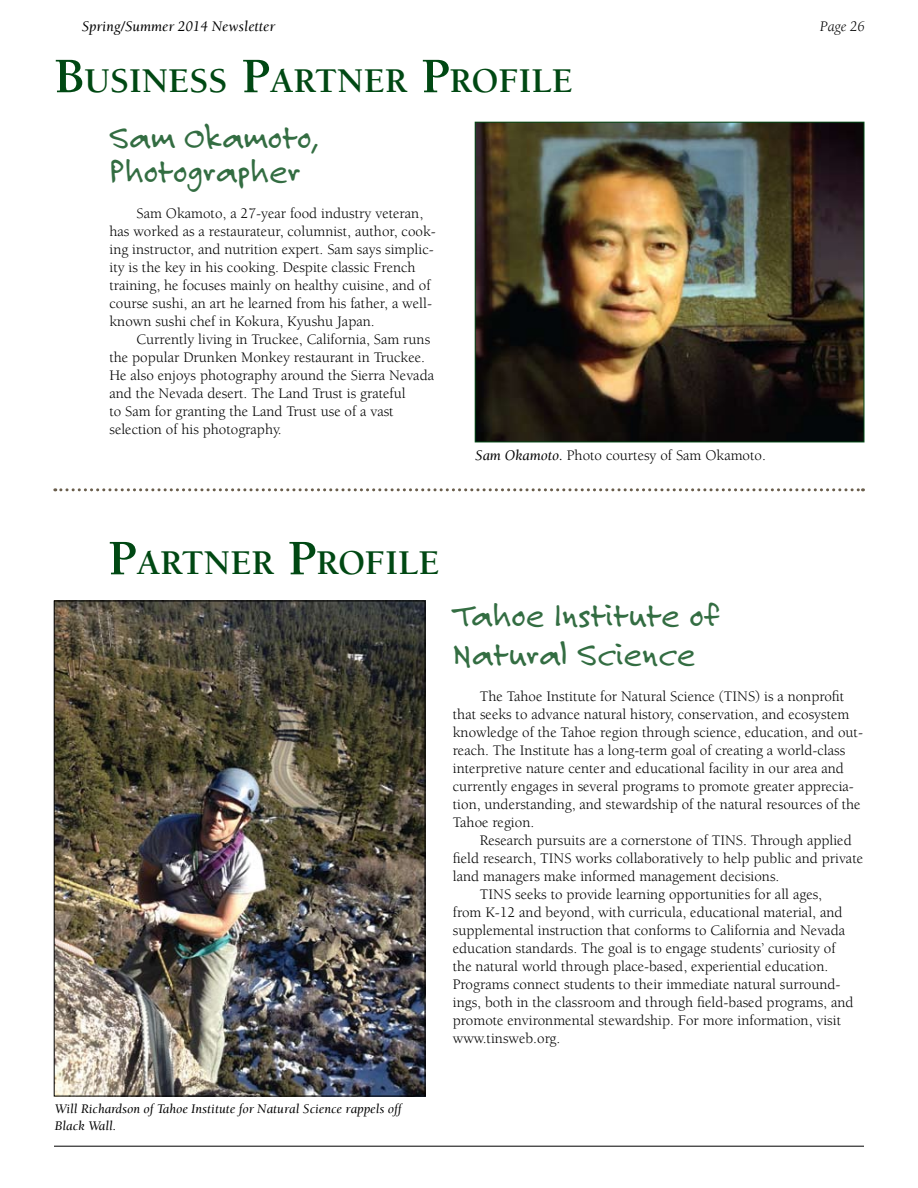
<style>
.page{position:relative;width:918px;height:1188px;background:#fff}
.page>*{position:absolute;margin:0;border:0;box-sizing:border-box;transform-origin:0 0}
.t1{font:36px/34.5px "Felt Tip Roman";color:#336d42}
.t2{font:700 35.7px "Berkeley";color:#004813}
.t3{font:15px/18px "Berkeley";color:#000}
.t4{font:italic 15px "Berkeley";color:#000}
.t5{font:italic 15px "Berkeley";color:#000}
.t6{font:italic 13.5px/16.5px "Berkeley";color:#000}
.s1{font-size:51px}
.s2{font-style:italic}
</style>
<div class="page">
<hr style="left:54px;top:1146px;width:810px;height:1px;background:#000">
<svg style="left:55px;top:488px;width:809px;height:3px"></svg>
<img style="left:477px;top:124px;width:385px;height:316px">
<div style="left:475px;top:122px;width:389px;height:320px;border:1px solid #004813"></div>
<img style="left:56px;top:603px;width:367px;height:491px">
<p class="t4" style="left:82px;top:18px;width:195px">Spring/Summer 2014 Newsletter</p>
<p class="t5" style="left:820px;top:18px;width:46px">Page 26</p>
<h2 class="t2" style="left:54px;top:62px;width:521px"><span class="s1">B</span>USINESS <span class="s1">P</span>ARTNER <span class="s1">P</span>ROFILE</h2>
<h1 class="t1" style="left:110px;top:120px;width:210px">Sam Okamoto,<br>Photographer</h1>
<p class="t3" style="left:110px;top:205px;width:328px;text-indent:27px">Sam Okamoto, a 27-year food industry veteran, has worked as a restaurateur, columnist, author, cook&shy;ing instructor, and nutrition expert. Sam says simplic&shy;ity is the key in his cooking. Despite classic French training, he focuses mainly on healthy cuisine, and of course sushi, an art he learned from his father, a well&shy;known sushi chef in Kokura, Kyushu Japan.</p>
<p class="t3" style="left:110px;top:331px;width:326px;text-indent:27px">Currently living in Truckee, California, Sam runs the popular Drunken Monkey restaurant in Truckee.<br>He also enjoys photography around the Sierra Nevada and the Nevada desert. The Land Trust is grateful<br>to Sam for granting the Land Trust use of a vast selection of his photography.</p>
<p class="t3" style="left:475px;top:447px;width:292px"><span class="s2">Sam Okamoto.</span> Photo courtesy of Sam Okamoto.</p>
<h2 class="t2" style="left:108px;top:544px;width:333px"><span class="s1">P</span>ARTNER <span class="s1">P</span>ROFILE</h2>
<h1 class="t1" style="left:453px;top:595px;width:268px;line-height:39px">Tahoe Institute of<br>Natural Science</h1>
<p class="t3" style="left:453px;top:688px;width:412px;text-indent:27px">The Tahoe Institute for Natural Science (TINS) is a nonprofit that seeks to advance natural history, conservation, and ecosystem knowledge of the Tahoe region through science, education, and out&shy;reach. The Institute has a long-term goal of creating a world-class interpretive nature center and educational facility in our area and currently engages in several programs to promote greater apprecia&shy;tion, understanding, and stewardship of the natural resources of the Tahoe region.</p>
<p class="t3" style="left:480px;top:832px;width:373px">Research pursuits are a cornerstone of TINS. Through applied</p>
<p class="t3" style="left:453px;top:850px;width:412px">field research, TINS works collaboratively to help public and private</p>
<p class="t3" style="left:453px;top:868px;width:328px">land managers make informed management decisions.</p>
<p class="t3" style="left:480px;top:886px;width:344px">TINS seeks to provide learning opportunities for all ages,</p>
<p class="t3" style="left:453px;top:904px;width:391px">from K-12 and beyond, with curricula, educational material, and</p>
<p class="t3" style="left:453px;top:922px;width:394px">supplemental instruction that conforms to California and Nevada</p>
<p class="t3" style="left:453px;top:940px;width:384px">education standards. The goal is to engage students’ curiosity of</p>
<p class="t3" style="left:453px;top:958px;width:377px">the natural world through place-based, experiential education.</p>
<p class="t3" style="left:453px;top:976px;width:389px">Programs connect students to their immediate natural surround-</p>
<p class="t3" style="left:453px;top:994px;width:402px">ings, both in the classroom and through field-based programs, and</p>
<p class="t3" style="left:453px;top:1012px;width:390px">promote environmental stewardship. For more information, visit</p>
<p class="t3" style="left:453px;top:1030px;width:109px">www.tinsweb.org.</p>
<p class="t6" style="left:55px;top:1101px;width:348px">Will Richardson of Tahoe Institute for Natural Science rappels off<br>Black Wall.</p>
</div>
